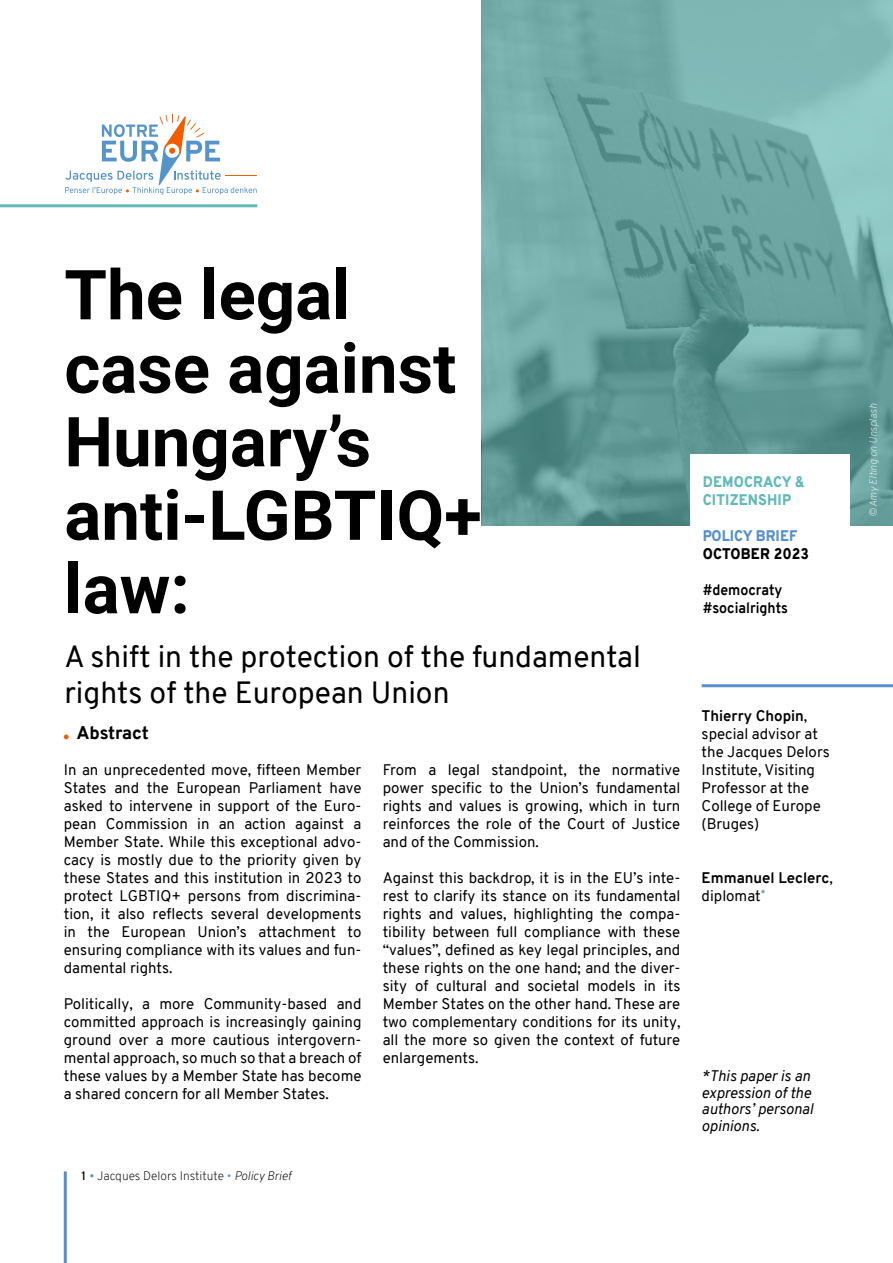
<style>
.page{position:relative;width:893px;height:1263px;background:#fff}
.page>*{position:absolute;margin:0;border:0;box-sizing:border-box;transform-origin:0 0}
.t1{font:700 69px/73.5px "Roboto";color:#000}
.t2{font:30px/36px "Overpass";color:#000}
.t3{font:800 18px "Overpass";letter-spacing:-.015em;color:#000}
.t4{font:15px/18px "Overpass";color:#000;text-align:justify}
.t5{font:italic 15px/16.5px "Overpass";color:#000}
.t6{font:700 15px/18px "Overpass";color:#000}
.t7{font:700 15px/18px "Overpass";color:#000;scale:.94 1}
.t8{font:900 15px/18px "Overpass";letter-spacing:.01em;color:#62bab6;scale:.94 1}
.t9{font:900 15px "Overpass";color:#5690cb;scale:.94 1}
.t10{font:900 15px "Overpass";color:#000;scale:.94 1}
.t11{font:200 12px "Overpass";color:#000}
.t12{font:italic 300 10.5px "Overpass";letter-spacing:-.01em;color:#fff}
.s1{font-weight:600}
.s2{font-weight:300;color:#5690cb}
.s3{color:#5690cb}
.s4{font-style:italic}
.s5{font-weight:700}
.s6{font-weight:400}
</style>
<div class="page">
<hr style="left:64px;top:1171px;width:3px;height:92px;background:#5690cb">
<hr style="left:0;top:204px;width:257px;height:3px;background:#62bab6">
<svg style="left:482px;top:0;width:411px;height:526px;background:#6ca5a1"></svg>
<div style="left:690px;top:454px;width:160px;height:214px;background:#fff"></div>
<hr style="left:702px;top:684px;width:191px;height:3px;background:#5790cb">
<svg style="left:64px;top:734px;width:5px;height:5px"></svg>
<svg style="left:65px;top:115px;width:192px;height:79px"></svg>
<h1 class="t1" style="left:64px;top:255px;width:419px">The legal case against<br>Hungary’s anti-LGBTIQ+ law:</h1>
<h2 class="t2" style="left:64px;top:639px;width:578px">A shift in the protection of the fundamental rights of the European Union</h2>
<p class="t3" style="left:77px;top:720px;width:74px">Abstract</p>
<p class="t4" style="left:64px;top:761px;width:299px">In an unprecedented move, fifteen Member States and the European Parliament have asked to intervene in support of the Euro&shy;pean Commission in an action against a Member State. While this exceptional advo&shy;cacy is mostly due to the priority given by these States and this institution in 2023 to protect LGBTIQ+ persons from discrimina&shy;tion, it also reflects several developments in the European Union’s attachment to ensuring compliance with its values and fun&shy;damental rights.</p>
<p class="t4" style="left:64px;top:995px;width:299px">Politically, a more Community-based and committed approach is increasingly gaining ground over a more cautious intergovern&shy;mental approach, so much so that a breach of these values by a Member State has become a shared concern for all Member States.</p>
<p class="t4" style="left:383px;top:761px;width:299px">From a legal standpoint, the normative power specific to the Union’s fundamental rights and values is growing, which in turn reinforces the role of the Court of Justice and of the Commission.</p>
<p class="t4" style="left:383px;top:869px;width:299px">Against this backdrop, it is in the EU’s inte&shy;rest to clarify its stance on its fundamental rights and values, highlighting the compa&shy;tibility between full compliance with these “values”, defined as key legal principles, and these rights on the one hand; and the diver&shy;sity of cultural and societal models in its Member States on the other hand. These are two complementary conditions for its unity, all the more so given the context of future enlargements.</p>
<p class="t11" style="left:82px;top:1168px;width:211px"><span class="s1">1</span> <span class="s2">•</span> Jacques Delors Institute <span class="s3">•</span> <span class="s4">Policy Brief</span></p>
<p class="t8" style="left:703px;top:473px;width:110px">DEMOCRACY &amp;<br>CITIZENSHIP</p>
<p class="t9" style="left:703px;top:525px;width:102px">POLICY BRIEF</p>
<p class="t10" style="left:703px;top:543px;width:114px">OCTOBER 2023</p>
<p class="t7" style="left:703px;top:581px;width:92px">#democraty #socialrights</p>
<p class="t4" style="left:702px;top:707px;width:130px;text-align:left"><span class="s5">Thierry Chopin</span>, special advisor at the Jacques Delors<br>Institute, Visiting<br>Professor at the<br>College of Europe (Bruges)</p>
<p class="t6" style="left:702px;top:869px;width:133px">Emmanuel Leclerc<span class="s6">, diplomat</span><sup>*</sup></p>
<p class="t5" style="left:702px;top:1068px;width:113px">*This paper is an expression of the authors’ personal opinions.</p>
<p class="t12" style="left:866px;top:517px;width:115px;rotate:-90deg">©Amy Elting on Unsplash</p>
</div>
